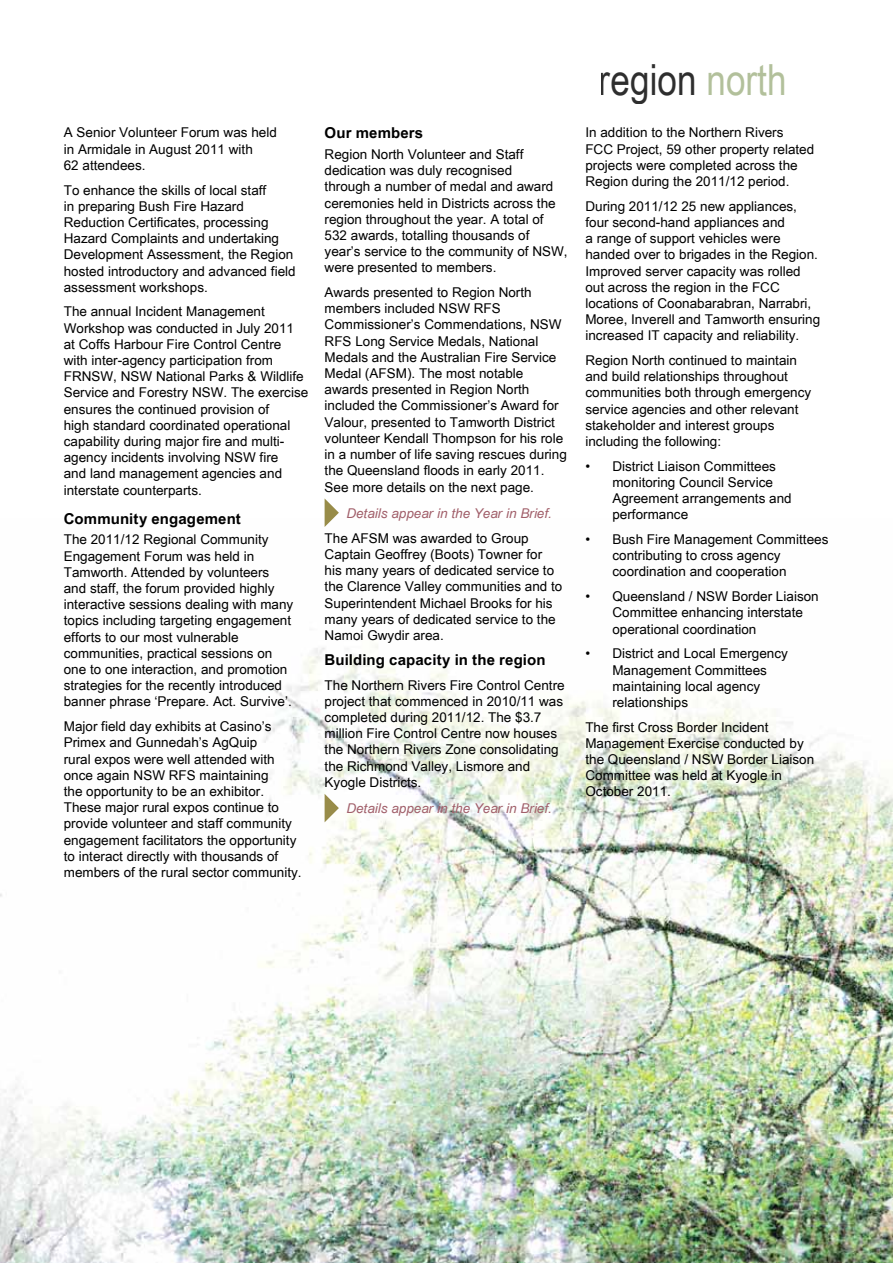
<style>
.page{position:relative;width:893px;height:1263px;background:#fff}
.page>*{position:absolute;margin:0;border:0;box-sizing:border-box;transform-origin:0 0}
.t1{font:42.9px "Arial Narrow";color:#000}
.t2{font:700 15px "Arial";letter-spacing:.005em;color:#000}
.t3{font:13.5px/16.2px "Arial";color:#000}
.t4{font:italic 13.5px/24.8px "Arial";color:#a15f6a}
.s1{font-style:normal;color:#000}
.s2{color:#a2b385}
</style>
<div class="page">
<img style="left:0;top:519px;width:893px;height:744px">
<svg style="left:325px;top:499px;width:14px;height:28px"></svg>
<svg style="left:325px;top:794px;width:14px;height:28px"></svg>
<p class="t3" style="left:64px;top:125px;width:215px">A Senior Volunteer Forum was held in Armidale in August 2011 with<br>62 attendees.</p>
<p class="t3" style="left:64px;top:182px;width:233px">To enhance the skills of local staff<br>in preparing Bush Fire Hazard Reduction Certificates, processing Hazard Complaints and undertaking Development Assessment, the Region hosted introductory and advanced field assessment workshops.</p>
<p class="t3" style="left:64px;top:304px;width:246px">The annual Incident Management Workshop was conducted in July 2011 at Coffs Harbour Fire Control Centre with inter-agency participation from FRNSW, NSW National Parks &amp; Wildlife Service and Forestry NSW. The exercise ensures the continued provision of<br>high standard coordinated operational capability during major fire and multi&shy;agency incidents involving NSW fire<br>and land management agencies and interstate counterparts.</p>
<p class="t2" style="left:64px;top:510px;width:179px">Community engagement</p>
<p class="t3" style="left:64px;top:531px;width:231px">The 2011/12 Regional Community Engagement Forum was held in Tamworth. Attended by volunteers and staff, the forum provided highly interactive sessions dealing with many topics including targeting engagement efforts to our most vulnerable communities, practical sessions on one to one interaction, and promotion strategies for the recently introduced banner phrase ‘Prepare. Act. Survive’.</p>
<p class="t3" style="left:64px;top:718px;width:239px">Major field day exhibits at Casino’s Primex and Gunnedah’s AgQuip<br>rural expos were well attended with once again NSW RFS maintaining<br>the opportunity to be an exhibitor.<br>These major rural expos continue to provide volunteer and staff community engagement facilitators the opportunity to interact directly with thousands of members of the rural sector community.</p>
<p class="t2" style="left:325px;top:124px;width:100px">Our members</p>
<p class="t3" style="left:325px;top:146px;width:245px">Region North Volunteer and Staff dedication was duly recognised<br>through a number of medal and award ceremonies held in Districts across the region throughout the year. A total of 532 awards, totalling thousands of year’s service to the community of NSW, were presented to members.</p>
<p class="t3" style="left:325px;top:284px;width:244px">Awards presented to Region North members included NSW RFS Commissioner’s Commendations, NSW RFS Long Service Medals, National Medals and the Australian Fire Service Medal (AFSM). The most notable awards presented in Region North included the Commissioner’s Award for Valour, presented to Tamworth District volunteer Kendall Thompson for his role in a number of life saving rescues during the Queensland floods in early 2011.<br>See more details on the next page.</p>
<p class="t4" style="left:325px;top:501px;width:229px;text-indent:22px">Details appear in the Year in Brief.<br><span class="s1">The AFSM was awarded to Group</span></p>
<p class="t3" style="left:325px;top:546px;width:239px">Captain Geoffrey (Boots) Towner for his many years of dedicated service to the Clarence Valley communities and to Superintendent Michael Brooks for his many years of dedicated service to the Namoi Gwydir area.</p>
<p class="t2" style="left:325px;top:651px;width:222px">Building capacity in the region</p>
<p class="t3" style="left:325px;top:677px;width:242px">The Northern Rivers Fire Control Centre project that commenced in 2010/11 was completed during 2011/12. The $3.7 million Fire Control Centre now houses the Northern Rivers Zone consolidating the Richmond Valley, Lismore and Kyogle Districts.</p>
<p class="t4" style="left:346px;top:796px;width:207px">Details appear in the Year in Brief.</p>
<h1 class="t1" style="left:599px;top:48px;width:189px">region <span class="s2">north</span></h1>
<p class="t3" style="left:585px;top:125px;width:230px">In addition to the Northern Rivers FCC Project, 59 other property related projects were completed across the Region during the 2011/12 period.</p>
<p class="t3" style="left:585px;top:198px;width:236px">During 2011/12 25 new appliances, four second-hand appliances and<br>a range of support vehicles were handed over to brigades in the Region.<br>Improved server capacity was rolled out across the region in the FCC locations of Coonabarabran, Narrabri, Moree, Inverell and Tamworth ensuring increased IT capacity and reliability.</p>
<p class="t3" style="left:585px;top:352px;width:227px">Region North continued to maintain and build relationships throughout communities both through emergency service agencies and other relevant stakeholder and interest groups including the following:</p>
<p class="t3" style="left:612px;top:458px;width:181px;text-indent:-27px">• District Liaison Committees monitoring Council Service<br>Agreement arrangements and performance</p>
<p class="t3" style="left:612px;top:531px;width:218px;text-indent:-27px">• Bush Fire Management Committees contributing to cross agency coordination and cooperation</p>
<p class="t3" style="left:612px;top:588px;width:208px;text-indent:-27px">• Queensland / NSW Border Liaison<br>Committee enhancing interstate operational coordination</p>
<p class="t3" style="left:612px;top:645px;width:177px;text-indent:-27px">• District and Local Emergency<br>Management Committees maintaining local agency relationships</p>
<p class="t3" style="left:585px;top:719px;width:230px">The first Cross Border Incident<br>Management Exercise conducted by the Queensland / NSW Border Liaison<br>Committee was held at Kyogle in<br>October 2011.</p>
</div>
